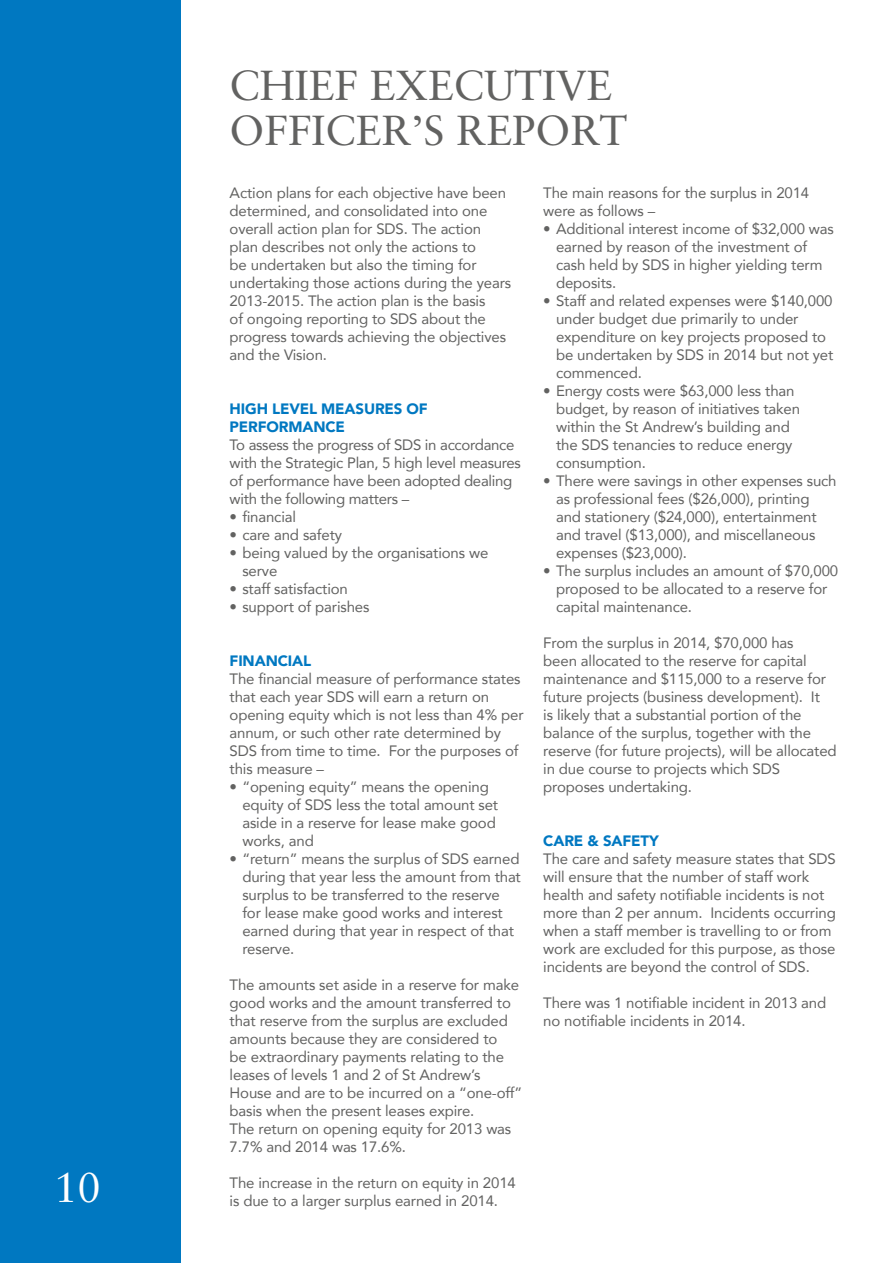
<style>
.page{position:relative;width:893px;height:1263px;background:#fff}
.page>*{position:absolute;margin:0;border:0;box-sizing:border-box;transform-origin:0 0}
.t1{font:42px/45px "Sabon LT Std";color:#626261}
.t2{font:42px "Sabon LT Std";color:#fff}
.t3{font:15px/18px "Avenir";letter-spacing:-.01em;color:#626261}
.t4{font:900 15px/18px "Avenir";letter-spacing:-.01em;color:#0078c1}
</style>
<div class="page">
<div style="left:0;top:0;width:180px;height:1263px;background:#0078c1"></div>
<h1 class="t2" style="left:54px;top:1162px;width:48px">10</h1>
<h1 class="t1" style="left:230px;top:62px;width:399px">CHIEF EXECUTIVE<br>OFFICER’S REPORT</h1>
<p class="t3" style="left:230px;top:183px;width:283px">Action plans for each objective have been determined, and consolidated into one overall action plan for SDS. The action plan describes not only the actions to<br>be undertaken but also the timing for undertaking those actions during the years 2013-2015. The action plan is the basis<br>of ongoing reporting to SDS about the progress towards achieving the objectives and the Vision.</p>
<p class="t4" style="left:230px;top:399px;width:200px">HIGH LEVEL MEASURES OF<br>PERFORMANCE</p>
<p class="t3" style="left:230px;top:435px;width:293px">To assess the progress of SDS in accordance with the Strategic Plan, 5 high level measures of performance have been adopted dealing with the following matters –</p>
<p class="t3" style="left:230px;top:507px;width:68px">• financial</p>
<p class="t3" style="left:230px;top:525px;width:114px">• care and safety</p>
<p class="t3" style="left:242px;top:543px;width:248px;text-indent:-13px">• being valued by the organisations we serve</p>
<p class="t3" style="left:230px;top:579px;width:120px">• staff satisfaction</p>
<p class="t3" style="left:230px;top:597px;width:141px">• support of parishes</p>
<p class="t4" style="left:230px;top:651px;width:83px">FINANCIAL</p>
<p class="t3" style="left:230px;top:669px;width:295px">The financial measure of performance states that each year SDS will earn a return on opening equity which is not less than 4% per annum, or such other rate determined by SDS from time to time. For the purposes of this measure –</p>
<p class="t3" style="left:242px;top:777px;width:257px;text-indent:-13px">• “opening equity” means the opening equity of SDS less the total amount set aside in a reserve for lease make good works, and</p>
<p class="t3" style="left:242px;top:849px;width:280px;text-indent:-13px">• “return” means the surplus of SDS earned during that year less the amount from that surplus to be transferred to the reserve for lease make good works and interest earned during that year in respect of that reserve.</p>
<p class="t3" style="left:230px;top:975px;width:294px">The amounts set aside in a reserve for make good works and the amount transferred to that reserve from the surplus are excluded amounts because they are considered to<br>be extraordinary payments relating to the leases of levels 1 and 2 of St Andrew’s House and are to be incurred on a “one-off” basis when the present leases expire.<br>The return on opening equity for 2013 was 7.7% and 2014 was 17.6%.</p>
<p class="t3" style="left:230px;top:1173px;width:288px">The increase in the return on equity in 2014 is due to a larger surplus earned in 2014.</p>
<p class="t3" style="left:543px;top:183px;width:267px">The main reasons for the surplus in 2014 were as follows –</p>
<p class="t3" style="left:556px;top:219px;width:279px;text-indent:-13px">• Additional interest income of $32,000 was earned by reason of the investment of cash held by SDS in higher yielding term deposits.</p>
<p class="t3" style="left:556px;top:291px;width:279px;text-indent:-13px">• Staff and related expenses were $140,000 under budget due primarily to under expenditure on key projects proposed to be undertaken by SDS in 2014 but not yet commenced.</p>
<p class="t3" style="left:556px;top:381px;width:246px;text-indent:-13px">• Energy costs were $63,000 less than budget, by reason of initiatives taken within the St Andrew’s building and the SDS tenancies to reduce energy consumption.</p>
<p class="t3" style="left:556px;top:471px;width:282px;text-indent:-13px">• There were savings in other expenses such as professional fees ($26,000), printing and stationery ($24,000), entertainment and travel ($13,000), and miscellaneous expenses ($23,000).</p>
<p class="t3" style="left:556px;top:561px;width:284px;text-indent:-13px">• The surplus includes an amount of $70,000 proposed to be allocated to a reserve for capital maintenance.</p>
<p class="t3" style="left:543px;top:633px;width:295px">From the surplus in 2014, $70,000 has<br>been allocated to the reserve for capital maintenance and $115,000 to a reserve for future projects (business development). It<br>is likely that a substantial portion of the balance of the surplus, together with the reserve (for future projects), will be allocated in due course to projects which SDS proposes undertaking.</p>
<p class="t4" style="left:543px;top:831px;width:117px">CARE &amp; SAFETY</p>
<p class="t3" style="left:543px;top:849px;width:294px">The care and safety measure states that SDS will ensure that the number of staff work health and safety notifiable incidents is not more than 2 per annum. Incidents occurring when a staff member is travelling to or from work are excluded for this purpose, as those incidents are beyond the control of SDS.</p>
<p class="t3" style="left:543px;top:993px;width:284px">There was 1 notifiable incident in 2013 and no notifiable incidents in 2014.</p>
</div>
